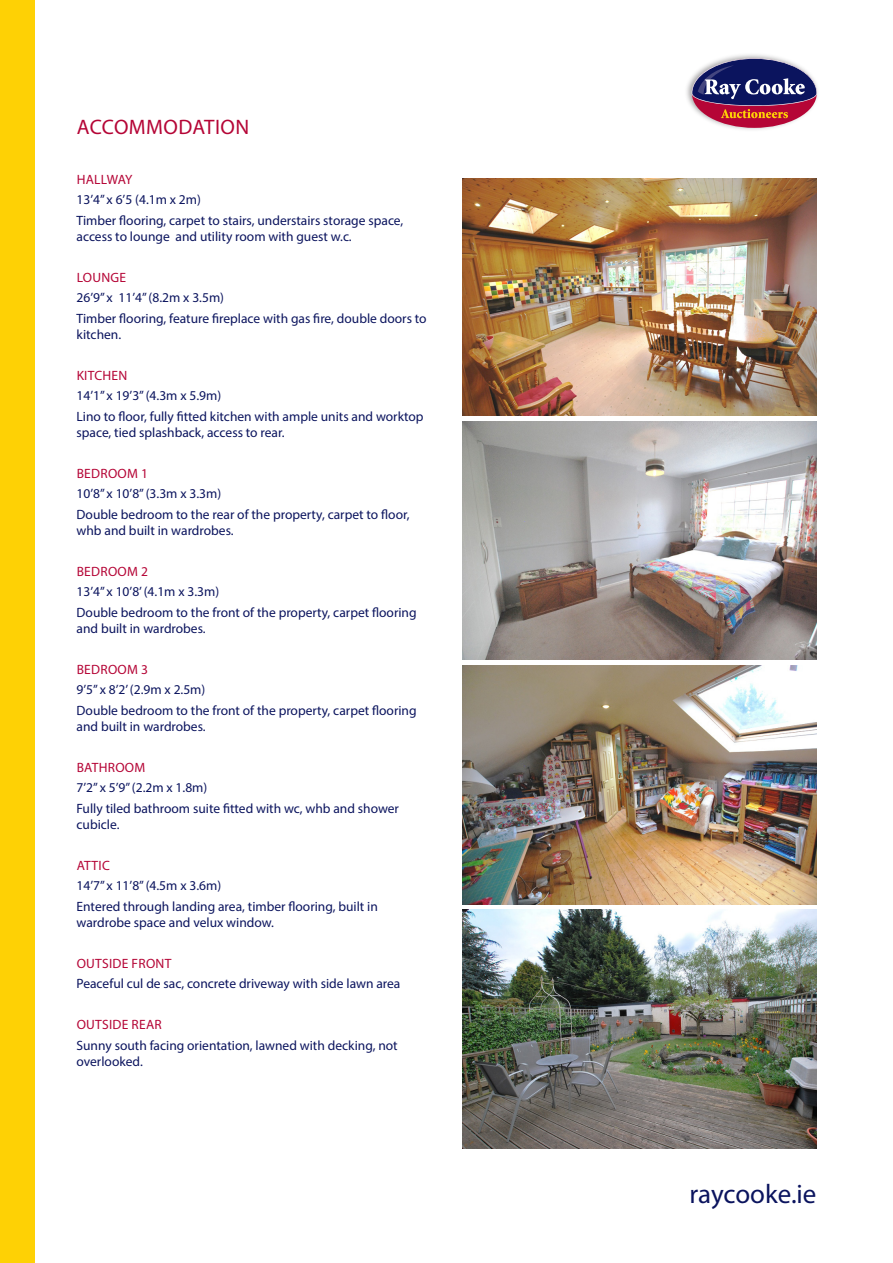
<style>
.page{position:relative;width:893px;height:1263px;background:#fff}
.page>*{position:absolute;margin:0;border:0;box-sizing:border-box;transform-origin:0 0}
.t1{font:27px "Myriad Pro";letter-spacing:-.005em;color:#0b145e}
.RC_Body_Head{font:21px "Myriad Pro";letter-spacing:.02em;color:#b50536}
.RC_Body_Accommodatio{font:13.5px/16.2px "Myriad Pro";color:#0b145e}
.RC_Body_Sub_Head{font:13.5px "Myriad Pro";letter-spacing:.02em;color:#b50536}
.RC_Body_Sub_Head-2{font:13.5px "Myriad Pro";letter-spacing:-.01em;color:#b50536}
</style>
<div class="page">
<div style="left:0;top:0;width:34px;height:1263px;background:#fed105"></div>
<img style="left:686px;top:54px;width:132px;height:76px">
<div style="left:692px;top:59px;width:125px;height:69px;background:#b50536;border-radius:50%"></div>
<svg style="left:692px;top:58px;width:125px;height:60px"></svg>
<img style="left:463px;top:910px;width:354px;height:238px">
<img style="left:463px;top:665px;width:354px;height:239px">
<img style="left:463px;top:421px;width:354px;height:239px">
<img style="left:463px;top:179px;width:354px;height:237px">
<p class="RC_Body_Head" style="left:77px;top:114px;width:174px">ACCOMMODATION</p>
<p class="RC_Body_Sub_Head-2" style="left:77px;top:171px;width:57px">HALLWAY</p>
<p class="RC_Body_Accommodatio" style="left:77px;top:191px;width:126px">13’4’’ x 6’5 (4.1m x 2m)</p>
<p class="RC_Body_Accommodatio" style="left:77px;top:212px;width:328px">Timber flooring, carpet to stairs, understairs storage space, access to lounge and utility room with guest w.c.</p>
<p class="RC_Body_Sub_Head" style="left:77px;top:269px;width:51px">LOUNGE</p>
<p class="RC_Body_Accommodatio" style="left:77px;top:289px;width:149px">26’9’’ x 11’4” (8.2m x 3.5m)</p>
<p class="RC_Body_Accommodatio" style="left:77px;top:310px;width:352px">Timber flooring, feature fireplace with gas fire, double doors to kitchen.</p>
<p class="RC_Body_Sub_Head" style="left:77px;top:367px;width:52px">KITCHEN</p>
<p class="RC_Body_Accommodatio" style="left:77px;top:387px;width:146px">14’1’’ x 19’3’’ (4.3m x 5.9m)</p>
<p class="RC_Body_Accommodatio" style="left:77px;top:408px;width:348px">Lino to floor, fully fitted kitchen with ample units and worktop space, tied splashback, access to rear.</p>
<p class="RC_Body_Sub_Head" style="left:77px;top:465px;width:73px">BEDROOM 1</p>
<p class="RC_Body_Accommodatio" style="left:77px;top:485px;width:146px">10’8’’ x 10’8” (3.3m x 3.3m)</p>
<p class="RC_Body_Accommodatio" style="left:77px;top:506px;width:335px">Double bedroom to the rear of the property, carpet to floor, whb and built in wardrobes.</p>
<p class="RC_Body_Sub_Head" style="left:77px;top:563px;width:73px">BEDROOM 2</p>
<p class="RC_Body_Accommodatio" style="left:77px;top:583px;width:144px">13’4’’ x 10’8’ (4.1m x 3.3m)</p>
<p class="RC_Body_Accommodatio" style="left:77px;top:604px;width:342px">Double bedroom to the front of the property, carpet flooring and built in wardrobes.</p>
<p class="RC_Body_Sub_Head" style="left:77px;top:661px;width:73px">BEDROOM 3</p>
<p class="RC_Body_Accommodatio" style="left:77px;top:681px;width:130px">9’5’’ x 8’2’ (2.9m x 2.5m)</p>
<p class="RC_Body_Accommodatio" style="left:77px;top:702px;width:342px">Double bedroom to the front of the property, carpet flooring and built in wardrobes.</p>
<p class="RC_Body_Sub_Head" style="left:77px;top:759px;width:70px">BATHROOM</p>
<p class="RC_Body_Accommodatio" style="left:77px;top:779px;width:132px">7’2” x 5’9” (2.2m x 1.8m)</p>
<p class="RC_Body_Accommodatio" style="left:77px;top:800px;width:324px">Fully tiled bathroom suite fitted with wc, whb and shower cubicle.</p>
<p class="RC_Body_Sub_Head" style="left:77px;top:857px;width:35px">ATTIC</p>
<p class="RC_Body_Accommodatio" style="left:77px;top:877px;width:146px">14’7” x 11’8” (4.5m x 3.6m)</p>
<p class="RC_Body_Accommodatio" style="left:77px;top:898px;width:303px">Entered through landing area, timber flooring, built in wardrobe space and velux window.</p>
<p class="RC_Body_Sub_Head" style="left:77px;top:955px;width:96px">OUTSIDE FRONT</p>
<p class="RC_Body_Accommodatio" style="left:77px;top:975px;width:325px">Peaceful cul de sac, concrete driveway with side lawn area</p>
<p class="RC_Body_Sub_Head" style="left:77px;top:1016px;width:87px">OUTSIDE REAR</p>
<p class="RC_Body_Accommodatio" style="left:77px;top:1037px;width:323px">Sunny south facing orientation, lawned with decking, not overlooked.</p>
<h1 class="t1" style="left:690px;top:1178px;width:128px">raycooke.ie</h1>
</div>
